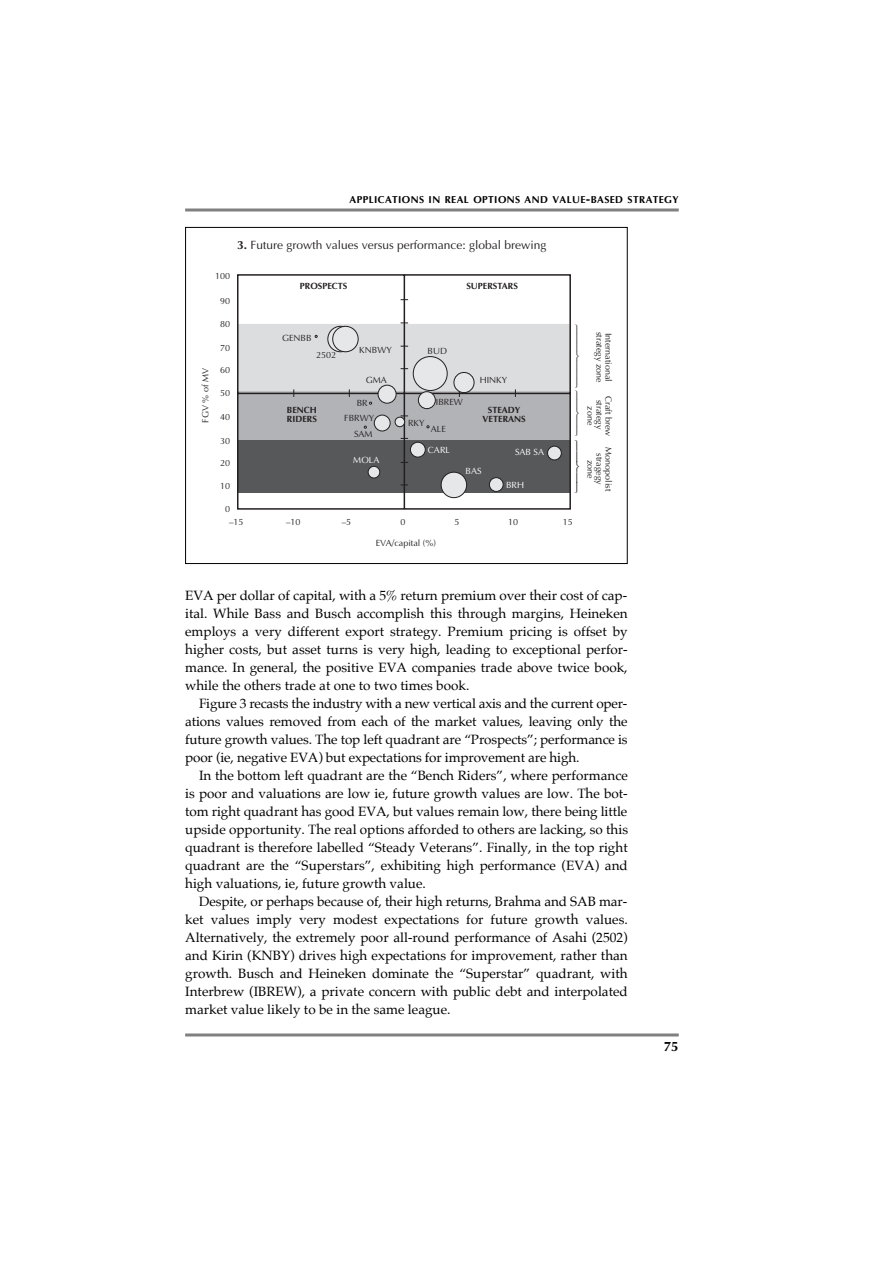
<style>
.page{position:relative;width:893px;height:1263px;background:#fff}
.page>*{position:absolute;margin:0;border:0;box-sizing:border-box;transform-origin:0 0}
.t1{font:13.5px/18px "Palatino";color:#000;text-align:justify}
.t2{font:700 13.5px "Optima";color:#000}
.t3{font:12px "Optima";color:#231f20}
.t4{font:700 10.2px "Optima";letter-spacing:.035em;color:#000}
.t5{font:9px/9px "Optima";color:#231f20;text-align:center}
.t6{font:700 9px/9px "Optima";color:#231f20;text-align:center}
.t7{font:9px "Optima";color:#fff}
.s1{font-size:13.5px}
.s2{font-weight:700}
</style>
<div class="page">
<svg style="left:185px;top:208px;width:493px;height:4px;background:#9f9f9f"></svg>
<hr style="left:185px;top:1034px;width:493px;height:2px;background:#808080">
<svg style="left:237px;top:274px;width:334px;height:236px"></svg>
<svg style="left:441px;top:472px;width:26px;height:26px"></svg>
<div style="left:185px;top:227px;width:442px;height:337px;border:1px solid #000"></div>
<svg style="left:237px;top:323px;width:334px;height:170px;background:#a5a6a8"></svg>
<p class="t4" style="left:349px;top:196px;width:330px">APPLICATIONS IN REAL OPTIONS AND VALUE<span class="s1">-</span>BASED STRATEGY</p>
<p class="t3" style="left:237px;top:240px;width:311px"><span class="s2">3.</span> Future growth values versus performance: global brewing</p>
<p class="t5" style="left:215px;top:272px;width:17px">100</p>
<p class="t5" style="left:220px;top:297px;width:12px">90</p>
<p class="t5" style="left:220px;top:320px;width:12px">80</p>
<p class="t5" style="left:202px;top:423px;width:56px;rotate:-90deg">FGV % of MV</p>
<p class="t5" style="left:220px;top:344px;width:12px">70</p>
<p class="t5" style="left:220px;top:366px;width:12px">60</p>
<p class="t5" style="left:220px;top:390px;width:12px">50</p>
<p class="t5" style="left:220px;top:413px;width:12px">40</p>
<p class="t5" style="left:220px;top:437px;width:12px">30</p>
<p class="t5" style="left:220px;top:459px;width:12px">20</p>
<p class="t5" style="left:220px;top:482px;width:12px">10</p>
<p class="t5" style="left:225px;top:505px;width:7px">0</p>
<p class="t6" style="left:300px;top:282px;width:49px">PROSPECTS</p>
<p class="t6" style="left:466px;top:282px;width:53px">SUPERSTARS</p>
<p class="t5" style="left:282px;top:334px;width:31px">GENBB</p>
<p class="t5" style="left:316px;top:351px;width:22px">2502</p>
<p class="t6" style="left:287px;top:407px;width:32px;text-align:left">BENCH<br>RIDERS</p>
<p class="t5" style="left:359px;top:347px;width:34px">KNBWY</p>
<p class="t5" style="left:427px;top:347px;width:21px">BUD</p>
<p class="t5" style="left:366px;top:376px;width:23px">GMA</p>
<p class="t5" style="left:480px;top:377px;width:29px">HINKY</p>
<p class="t5" style="left:357px;top:399px;width:12px">BR</p>
<p class="t5" style="left:344px;top:414px;width:31px">FBRWY</p>
<p class="t5" style="left:354px;top:431px;width:20px">SAM</p>
<p class="t7" style="left:353px;top:456px;width:28px">MOLA</p>
<p class="t5" style="left:436px;top:399px;width:28px">IBREW</p>
<p class="t5" style="left:431px;top:425px;width:17px">ALE</p>
<p class="t7" style="left:428px;top:447px;width:24px">CARL</p>
<p class="t7" style="left:515px;top:449px;width:31px">SAB SA</p>
<p class="t7" style="left:506px;top:481px;width:19px">BRH</p>
<p class="t6" style="left:482px;top:407px;width:45px">STEADY<br>VETERANS</p>
<p class="t5" style="left:408px;top:419px;width:18px">RKY</p>
<p class="t7" style="left:465px;top:468px;width:18px">BAS</p>
<p class="t5" style="left:229px;top:518px;width:16px">–15</p>
<p class="t5" style="left:286px;top:518px;width:16px">–10</p>
<p class="t5" style="left:342px;top:518px;width:11px">–5</p>
<p class="t5" style="left:400px;top:518px;width:7px">0</p>
<p class="t5" style="left:454px;top:518px;width:7px">5</p>
<p class="t5" style="left:508px;top:518px;width:12px">10</p>
<p class="t5" style="left:563px;top:518px;width:12px">15</p>
<p class="t5" style="left:376px;top:539px;width:62px">EVA/capital (%)</p>
<p class="t5" style="left:603px;top:332px;width:53px;rotate:90deg">strategy zone</p>
<p class="t5" style="left:612px;top:333px;width:51px;rotate:90deg">International</p>
<p class="t5" style="left:612px;top:396px;width:42px;rotate:90deg">Craft brew strategy zone</p>
<p class="t5" style="left:612px;top:447px;width:46px;rotate:90deg">Monopolist stragegy zone</p>
<p class="t1" style="left:185px;top:586px;width:444px">EVA per dollar of capital, with a 5% return premium over their cost of cap&shy;ital. While Bass and Busch accomplish this through margins, Heineken employs a very different export strategy. Premium pricing is offset by higher costs, but asset turns is very high, leading to exceptional perfor&shy;mance. In general, the positive EVA companies trade above twice book, while the others trade at one to two times book.</p>
<p class="t1" style="left:185px;top:694px;width:444px;text-indent:14px">Figure 3 recasts the industry with a new vertical axis and the current oper&shy;ations values removed from each of the market values, leaving only the future growth values. The top left quadrant are “Prospects”; performance is poor (ie, negative EVA) but expectations for improvement are high.</p>
<p class="t1" style="left:185px;top:766px;width:444px;text-indent:14px">In the bottom left quadrant are the “Bench Riders”, where performance is poor and valuations are low ie, future growth values are low. The bot&shy;tom right quadrant has good EVA, but values remain low, there being little upside opportunity. The real options afforded to others are lacking, so this quadrant is therefore labelled “Steady Veterans”. Finally, in the top right quadrant are the “Superstars”, exhibiting high performance (EVA) and high valuations, ie, future growth value.</p>
<p class="t1" style="left:185px;top:892px;width:444px;text-indent:14px">Despite, or perhaps because of, their high returns, Brahma and SAB mar&shy;ket values imply very modest expectations for future growth values.<br>Alternatively, the extremely poor all-round performance of Asahi (2502) and Kirin (KNBY) drives high expectations for improvement, rather than growth. Busch and Heineken dominate the “Superstar” quadrant, with Interbrew (IBREW), a private concern with public debt and interpolated market value likely to be in the same league.</p>
<p class="t2" style="left:663px;top:1041px;width:17px">75</p>
</div>
